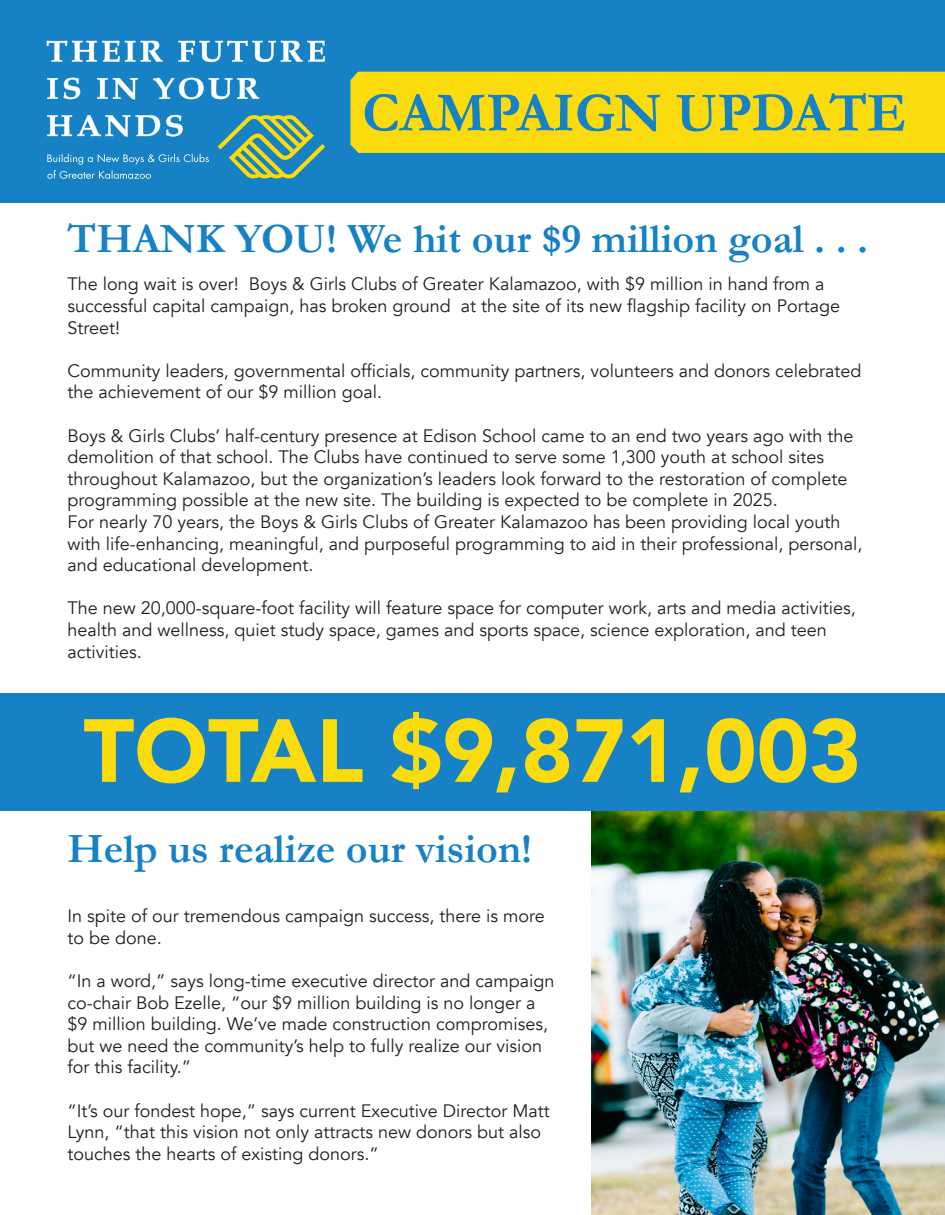
<style>
.page{position:relative;width:945px;height:1215px;background:#fff}
.page>*{position:absolute;margin:0;border:0;box-sizing:border-box;transform-origin:0 0}
.t1{font:900 88.5px "Avenir";color:#fadb0e}
.t2{font:700 42px "Garamond";color:#1681c4}
.t3{font:18px/21.6px "Avenir";color:#231f20}
</style>
<div class="page">
<div style="left:0;top:693px;width:945px;height:118px;background:#1681c4"></div>
<div style="left:0;top:0;width:945px;height:202px;background:#1681c4"></div>
<div style="left:350px;top:72px;width:595px;height:81px;background:#fadb0e"></div>
<svg style="left:365px;top:93px;width:540px;height:38px"></svg>
<svg style="left:47px;top:115px;width:136px;height:22px"></svg>
<svg style="left:47px;top:78px;width:212px;height:21px"></svg>
<svg style="left:47px;top:41px;width:278px;height:21px"></svg>
<svg style="left:47px;top:154px;width:162px;height:25px"></svg>
<svg style="left:218px;top:115px;width:107px;height:63px"></svg>
<img style="left:591px;top:811px;width:354px;height:404px">
<p class="t2" style="left:68px;top:213px;width:802px">THANK YOU! We hit our $9 million goal . . .</p>
<p class="t3" style="left:68px;top:274px;width:774px">The long wait is over! Boys &amp; Girls Clubs of Greater Kalamazoo, with $9 million in hand from a successful capital campaign, has broken ground at the site of its new flagship facility on Portage<br>Street!</p>
<p class="t3" style="left:68px;top:360px;width:795px">Community leaders, governmental officials, community partners, volunteers and donors celebrated the achievement of our $9 million goal.</p>
<p class="t3" style="left:68px;top:425px;width:788px">Boys &amp; Girls Clubs’ half-century presence at Edison School came to an end two years ago with the demolition of that school. The Clubs have continued to serve some 1,300 youth at school sites throughout Kalamazoo, but the organization’s leaders look forward to the restoration of complete programming possible at the new site. The building is expected to be complete in 2025.</p>
<p class="t3" style="left:68px;top:511px;width:796px">For nearly 70 years, the Boys &amp; Girls Clubs of Greater Kalamazoo has been providing local youth with life-enhancing, meaningful, and purposeful programming to aid in their professional, personal, and educational development.</p>
<p class="t3" style="left:68px;top:598px;width:790px">The new 20,000-square-foot facility will feature space for computer work, arts and media activities, health and wellness, quiet study space, games and sports space, science exploration, and teen activities.</p>
<p class="t1" style="left:84px;top:675px;width:779px">TOTAL $9,871,003</p>
<p class="t2" style="left:68px;top:824px;width:466px">Help us realize our vision!</p>
<p class="t3" style="left:68px;top:906px;width:479px">In spite of our tremendous campaign success, there is more to be done.</p>
<p class="t3" style="left:68px;top:970px;width:489px">“In a word,” says long-time executive director and campaign co-chair Bob Ezelle, “our $9 million building is no longer a $9 million building. We’ve made construction compromises, but we need the community’s help to fully realize our vision for this facility.”</p>
<p class="t3" style="left:68px;top:1100px;width:484px">“It’s our fondest hope,” says current Executive Director Matt<br>Lynn, “that this vision not only attracts new donors but also touches the hearts of existing donors.”</p>
</div>
